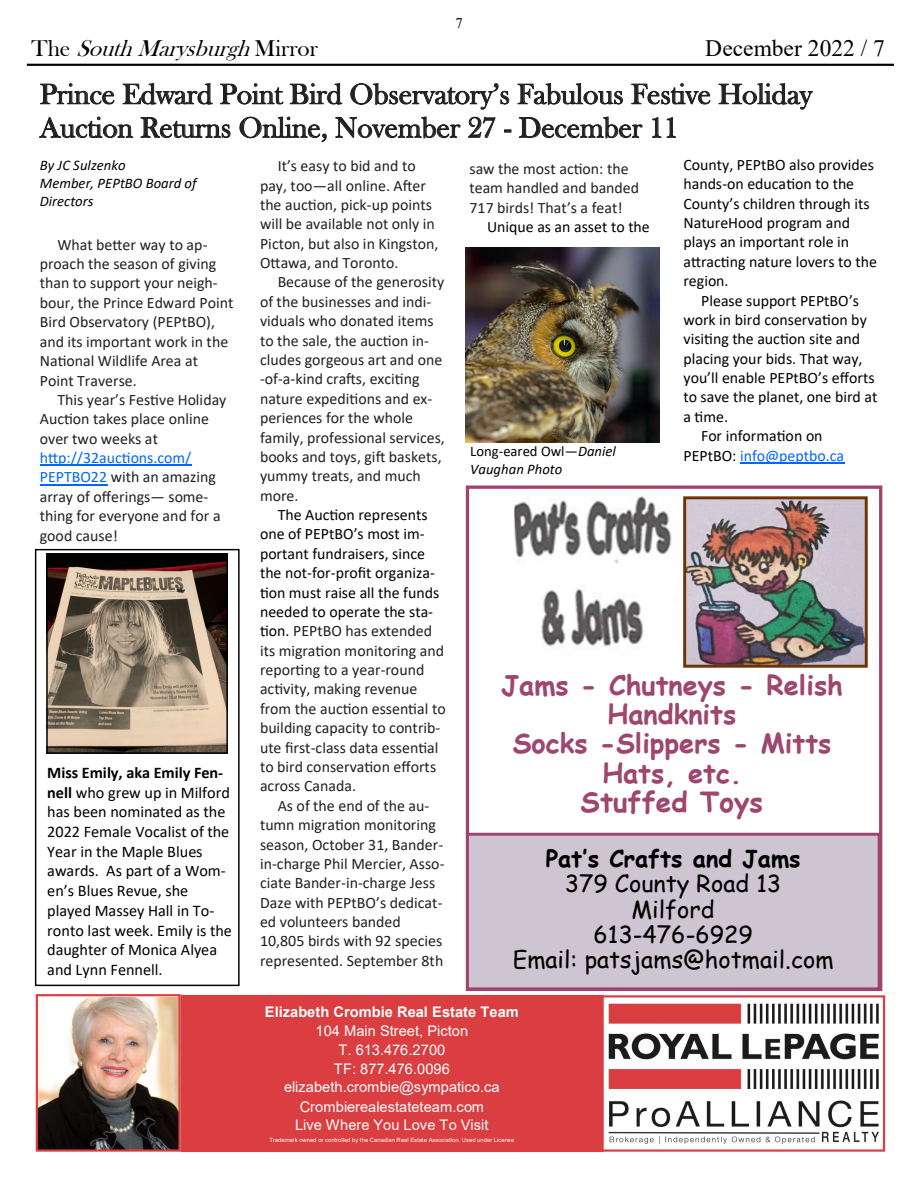
<style>
.page{position:relative;width:918px;height:1188px;background:#fff}
.page>*{position:absolute;margin:0;border:0;box-sizing:border-box;transform-origin:0 0}
.t1{font:29.55px "Bask Old Face";color:#202020}
.t2{font:29.4px "Bask Old Face";color:#202020}
.t3{font:700 27.9px "Comic Sans MS";color:#9e466e}
.t4{font:700 27.15px/29.2px "Comic Sans MS";color:#9e466e;text-align:center}
.t5{font:23.4px/25.3px "Comic Sans MS";color:#000;text-align:center}
.t6{font:italic 23.4px "Bask Old Face";color:#000}
.t7{font:700 23.4px "Comic Sans MS";color:#000}
.t8{font:23.4px "Times New Roman";letter-spacing:.005em;color:#000}
.t9{font:16.2px/19.8px "Calibri";color:#000}
.t10{font:15.9px/19.4px "Calibri";color:#202020}
.t11{font:15.9px/19.4px "Calibri";color:#000}
.t12{font:15.9px "Calibri";color:#06f}
.t13{font:14.7px/18.9px "Arial";color:#fff;text-align:center}
.t14{font:italic 14.7px/17.9px "Calibri";letter-spacing:.005em;color:#000}
.t15{font:700 14.7px "Arial";color:#fff}
.t16{font:14.7px "Times New Roman";color:#000}
.t17{font:5.85px "Arial";letter-spacing:.005em;color:#fff}
.s1{font-style:normal}
.s2{color:#000}
.s3{color:#06f}
.s4{font-weight:700}
</style>
<div class="page">
<div style="left:466px;top:486px;width:416px;height:505px;border:3px solid #9e446d"></div>
<img style="left:39px;top:997px;width:139px;height:152px">
<div style="left:36px;top:994px;width:145px;height:158px;border:2px solid #da3e41"></div>
<img style="left:608px;top:1003px;width:271px;height:141px">
<div style="left:601px;top:995px;width:284px;height:157px;border:2px solid #da3e41"></div>
<div style="left:182px;top:996px;width:420px;height:155px;background:#da3e41"></div>
<div style="left:181px;top:995px;width:423px;height:157px;border:3px solid #da3e41"></div>
<hr style="left:27px;top:64px;width:867px;height:2px;background:#000">
<div style="left:467px;top:834px;width:412px;height:155px;background:#cdc5d2"></div>
<div style="left:466px;top:833px;width:415px;height:157px;border:3px solid #9e446d"></div>
<img style="left:515px;top:496px;width:157px;height:151px">
<img style="left:687px;top:500px;width:177px;height:164px">
<div style="left:683px;top:496px;width:185px;height:172px;border:3px solid #703201"></div>
<hr style="left:40px;top:465px;width:152px;height:1px;background:#06f">
<hr style="left:40px;top:484px;width:67px;height:1px;background:#06f">
<hr style="left:740px;top:462px;width:104px;height:1px;background:#06f">
<img style="left:465px;top:248px;width:195px;height:194px">
<div style="left:35px;top:549px;width:205px;height:437px;border:1px solid #000"></div>
<img style="left:48px;top:555px;width:178px;height:197px">
<div style="left:46px;top:553px;width:182px;height:201px;border:1px solid #000"></div>
<p class="t16" style="left:455px;top:13px;width:9px">7</p>
<h3 class="t6" style="left:32px;top:36px;width:288px"><span class="s1">T h e</span> SouthMarysburgh<span class="s1">M i r r o r</span></h3>
<h3 class="t8" style="left:705px;top:32px;width:181px">December 2022 / 7</h3>
<h1 class="t1" style="left:40px;top:78px;width:774px">Prince Edward Point Bird Observatory’s Fabulous Festive Holiday</h1>
<h2 class="t2" style="left:40px;top:111px;width:640px">Auction Returns Online, November 27 - December 11</h2>
<p class="t11" style="left:683px;top:155px;width:195px">County, PEPtBO also provides hands-on education to the<br>County’s children through its<br>NatureHood program and plays an important role in attracting nature lovers to the region.</p>
<p class="t11" style="left:701px;top:290px;width:159px">Please support PEPtBO’s</p>
<p class="t11" style="left:684px;top:310px;width:185px">work in bird conservation by</p>
<p class="t11" style="left:684px;top:329px;width:178px">visiting the auction site and</p>
<p class="t11" style="left:684px;top:348px;width:181px">placing your bids. That way,</p>
<p class="t11" style="left:684px;top:368px;width:193px">you’ll enable PEPtBO’s efforts</p>
<p class="t11" style="left:683px;top:387px;width:196px">to save the planet, one bird at</p>
<p class="t11" style="left:683px;top:407px;width:46px">a time.</p>
<p class="t11" style="left:701px;top:426px;width:123px">For information on</p>
<p class="t12" style="left:683px;top:444px;width:162px"><span class="s2">PEPtBO:</span> info@peptbo.ca</p>
<p class="t14" style="left:40px;top:156px;width:158px">By JC Sulzenko<br>Member, PEPtBO Board of<br>Directors</p>
<p class="t10" style="left:469px;top:158px;width:171px">saw the most action: the team handled and banded<br>717 birds! That’s a feat!</p>
<p class="t11" style="left:487px;top:217px;width:164px">Unique as an asset to the</p>
<p class="t10" style="left:260px;top:156px;width:180px;text-indent:18px">It’s easy to bid and to pay, too—all online. After the auction, pick-up points will be available not only in<br>Picton, but also in Kingston,<br>Ottawa, and Toronto.</p>
<p class="t10" style="left:260px;top:272px;width:186px;text-indent:18px">Because of the generosity of the businesses and indi&shy;viduals who donated items to the sale, the auction in&shy;cludes gorgeous art and one -of-a-kind crafts, exciting nature expeditions and ex&shy;periences for the whole family, professional services, books and toys, gift baskets, yummy treats, and much more.</p>
<p class="t10" style="left:260px;top:505px;width:187px;text-indent:18px"><span class="s2">The Auction represents one of PEPtBO’s most im&shy;portant fundraisers, since the not-for-profit organiza&shy;tion must raise all the funds needed to operate the sta&shy;tion.</span> PEPtBO has extended its migration monitoring and reporting to a year-round activity, making revenue from the auction essential to building capacity to contrib&shy;ute first-class data essential to bird conservation efforts across Canada.</p>
<p class="t10" style="left:260px;top:795px;width:186px;text-indent:18px">As of the end of the au&shy;tumn migration monitoring season, October 31, Bander&shy;in-charge Phil Mercier, Asso&shy;ciate Bander-in-charge Jess<br>Daze with PEPtBO’s dedicat&shy;ed volunteers banded<br>10,805 birds with 92 species represented. September 8th</p>
<p class="t10" style="left:40px;top:235px;width:195px;text-indent:18px">What better way to ap&shy;proach the season of giving than to support your neigh&shy;bour, the Prince Edward Point<br>Bird Observatory (PEPtBO), and its important work in the<br>National Wildlife Area at<br>Point Traverse.</p>
<p class="t10" style="left:40px;top:390px;width:188px;text-indent:18px">This year’s Festive Holiday<br>Auction takes place online over two weeks at</p>
<p class="t10" style="left:40px;top:448px;width:182px"><span class="s3">http://32auctions.com/<br>PEPTBO22</span> with an amazing array of offerings— some&shy;thing for everyone and for a good cause!</p>
<p class="t14" style="left:470px;top:442px;width:147px"><span class="s1">Long-eared Owl—</span>Daniel<br>Vaughan Photo</p>
<h3 class="t4" style="left:501px;top:669px;width:343px">Jams - Chutneys - Relish<br>Handknits<br>Socks -Slippers - Mitts<br>Hats, etc.</h3>
<h3 class="t3" style="left:581px;top:782px;width:184px">Stuffed Toys</h3>
<p class="t9" style="left:47px;top:762px;width:186px"><span class="s4">Miss Emily, aka Emily Fen&shy;nell</span> who grew up in Milford has been nominated as the<br>2022 Female Vocalist of the<br>Year in the Maple Blues awards. As part of a Wom&shy;en’s Blues Revue, she played Massey Hall in To&shy;ronto last week. Emily is the daughter of Monica Alyea and Lynn Fennell.</p>
<h3 class="t7" style="left:546px;top:841px;width:256px">Pat’s Crafts and Jams</h3>
<h3 class="t5" style="left:513px;top:871px;width:323px">379 County Road 13<br>Milford<br>613-476-6929<br>Email: patsjams@hotmail.com</h3>
<p class="t15" style="left:265px;top:1001px;width:255px">Elizabeth Crombie Real Estate Team</p>
<p class="t13" style="left:284px;top:1021px;width:217px">104 Main Street, Picton<br>T. 613.476.2700<br>TF: 877.476.0096 elizabeth.crombie@sympatico.ca<br>Crombierealestateteam.com<br>Live Where You Love To Visit</p>
<p class="t17" style="left:269px;top:1136px;width:246px">Trademark owned or controlled by the Canadian Real Estate Association. Used under License</p>
</div>
